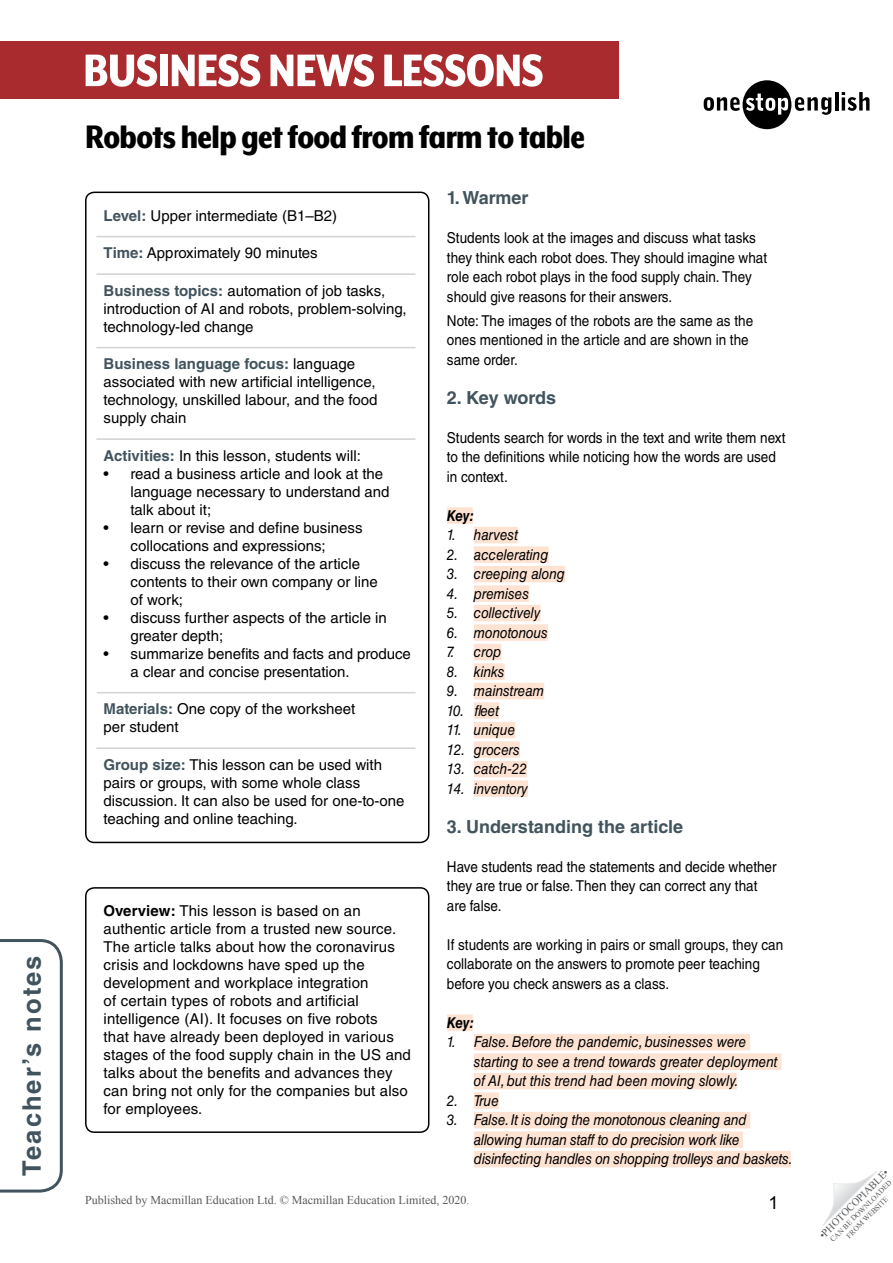
<style>
.page{position:relative;width:893px;height:1263px;background:#fff}
.page>*{position:absolute;margin:0;border:0;box-sizing:border-box;transform-origin:0 0}
.t1{font:800 52.5px "Mr Eaves XL Mod Nar OT";letter-spacing:-.015em;color:#fff}
.Article_Subtitle{font:800 37.5px "Mr Eaves XL Mod Nar OT";letter-spacing:-.015em;color:#000}
.t2{font:700 25.5px "Helvetica LT Std";letter-spacing:.08em;color:#41535d}
.TN__Title{font:700 18px "Helvetica LT Std";color:#41535d}
.t3{font:18px "Arial";color:#000}
.TN__FT_box_body{font:15px/18px "Helvetica LT Std";color:#000}
.TN__Body_text{font:15px/19.5px "Helvetica LT Std";color:#000;scale:.9 1}
.TN__Info_box_-_body{font:15px/18px "Helvetica LT Std";color:#000}
.t4{font:italic 15px/19.5px "Helvetica LT Std";color:#000;scale:.9 1}
.TN__Key_title{font:italic 700 15px "Helvetica LT Std";letter-spacing:-.02em;color:#000;scale:.9 1}
.t5{font:12px "Times New Roman";color:#58595b}
.t6{font:10.5px "Times New Roman";color:#58595b}
.t7{font:7.5px/9px "Times New Roman";color:#58595b;text-align:center}
.s1{font-weight:700;color:#41535d}
.s2{font-weight:700}
</style>
<div class="page">
<svg style="left:822px;top:1171px;width:55px;height:55px"></svg>
<svg style="left:0;top:939px;width:63px;height:254px"></svg>
<div style="left:0;top:41px;width:619px;height:58px;background:#aa2b2e"></div>
<svg style="left:704px;top:80px;width:127px;height:49px"></svg>
<hr style="left:835px;top:92px;width:3px;height:19px;background:#000">
<svg style="left:842px;top:92px;width:27px;height:19px"></svg>
<div style="left:447px;top:507px;width:26px;height:17px;background:#fee3d3"></div>
<div style="left:474px;top:527px;width:44px;height:16px;background:#fee3d3"></div>
<div style="left:474px;top:546px;width:75px;height:17px;background:#fee3d3"></div>
<div style="left:474px;top:566px;width:91px;height:16px;background:#fee3d3"></div>
<div style="left:474px;top:585px;width:55px;height:17px;background:#fee3d3"></div>
<div style="left:474px;top:605px;width:67px;height:16px;background:#fee3d3"></div>
<div style="left:474px;top:624px;width:74px;height:17px;background:#fee3d3"></div>
<div style="left:474px;top:644px;width:27px;height:16px;background:#fee3d3"></div>
<div style="left:474px;top:663px;width:31px;height:17px;background:#fee3d3"></div>
<div style="left:474px;top:683px;width:70px;height:16px;background:#fee3d3"></div>
<div style="left:474px;top:702px;width:25px;height:17px;background:#fee3d3"></div>
<div style="left:474px;top:722px;width:41px;height:16px;background:#fee3d3"></div>
<div style="left:474px;top:741px;width:46px;height:17px;background:#fee3d3"></div>
<div style="left:474px;top:761px;width:53px;height:16px;background:#fee3d3"></div>
<div style="left:474px;top:780px;width:54px;height:17px;background:#fee3d3"></div>
<div style="left:447px;top:1014px;width:26px;height:17px;background:#fee3d3"></div>
<div style="left:474px;top:1034px;width:276px;height:16px;background:#fee3d3"></div>
<div style="left:474px;top:1053px;width:307px;height:17px;background:#fee3d3"></div>
<div style="left:474px;top:1073px;width:263px;height:16px;background:#fee3d3"></div>
<div style="left:474px;top:1092px;width:25px;height:17px;background:#fee3d3"></div>
<div style="left:474px;top:1112px;width:276px;height:16px;background:#fee3d3"></div>
<div style="left:474px;top:1131px;width:269px;height:17px;background:#fee3d3"></div>
<div style="left:474px;top:1151px;width:317px;height:16px;background:#fee3d3"></div>
<hr style="left:96px;top:236px;width:319px;height:1px;background:#d1d3d4">
<hr style="left:96px;top:273px;width:319px;height:2px;background:#d1d3d4">
<hr style="left:96px;top:347px;width:319px;height:1px;background:#d1d3d4">
<hr style="left:96px;top:438px;width:319px;height:2px;background:#d1d3d4">
<hr style="left:97px;top:692px;width:318px;height:1px;background:#d1d3d4">
<hr style="left:96px;top:747px;width:319px;height:2px;background:#d1d3d4">
<div style="left:85px;top:192px;width:344px;height:651px;border:2px solid #000;border-radius:9px"></div>
<div style="left:85px;top:887px;width:344px;height:246px;border:2px solid #000;border-radius:9px"></div>
<h3 class="t2" style="left:16px;top:1176px;width:222px;rotate:-90deg">Teacher’s notes</h3>
<h1 class="t1" style="left:83px;top:44px;width:462px">BUSINESS NEWS LESSONS</h1>
<p class="Article_Subtitle" style="left:85px;top:118px;width:502px">Robots help get food from farm to table</p>
<p class="TN__Info_box_-_body" style="left:104px;top:207px;width:235px"><span class="s1">Level:</span> Upper intermediate (B1–B2)</p>
<p class="TN__Info_box_-_body" style="left:104px;top:244px;width:216px"><span class="s1">Time:</span> Approximately 90 minutes</p>
<p class="TN__Info_box_-_body" style="left:104px;top:282px;width:305px"><span class="s1">Business topics:</span> automation of job tasks, introduction of AI and robots, problem-solving, technology-led change</p>
<p class="TN__Info_box_-_body" style="left:104px;top:355px;width:275px"><span class="s1">Business language focus:</span> language associated with new artificial intelligence, technology, unskilled labour, and the food supply chain</p>
<p class="TN__Info_box_-_body" style="left:104px;top:447px;width:259px"><span class="s1">Activities:</span> In this lesson, students will:</p>
<p class="TN__FT_box_body" style="left:131px;top:465px;width:261px;text-indent:-27px">• read a business article and look at the language necessary to understand and talk about it;</p>
<p class="TN__FT_box_body" style="left:131px;top:519px;width:233px;text-indent:-27px">• learn or revise and define business collocations and expressions;</p>
<p class="TN__FT_box_body" style="left:131px;top:555px;width:249px;text-indent:-27px">• discuss the relevance of the article contents to their own company or line of work;</p>
<p class="TN__FT_box_body" style="left:131px;top:609px;width:258px;text-indent:-27px">• discuss further aspects of the article in greater depth;</p>
<p class="TN__FT_box_body" style="left:131px;top:645px;width:282px;text-indent:-27px">• summarize benefits and facts and produce a clear and concise presentation.</p>
<p class="TN__Info_box_-_body" style="left:104px;top:700px;width:253px"><span class="s1">Materials:</span> One copy of the worksheet per student</p>
<p class="TN__Info_box_-_body" style="left:104px;top:756px;width:303px"><span class="s1">Group size:</span> This lesson can be used with pairs or groups, with some whole class discussion. It can also be used for one-to-one teaching and online teaching.</p>
<p class="TN__FT_box_body" style="left:104px;top:902px;width:309px"><span class="s2">Overview:</span> This lesson is based on an authentic article from a trusted new source.<br>The article talks about how the coronavirus crisis and lockdowns have sped up the development and workplace integration<br>of certain types of robots and artificial intelligence (AI). It focuses on five robots<br>that have already been deployed in various stages of the food supply chain in the US and talks about the benefits and advances they can bring not only for the companies but also for employees.</p>
<p class="TN__Title" style="left:447px;top:187px;width:83px">1. Warmer</p>
<p class="TN__Body_text" style="left:447px;top:228px;width:357px">Students look at the images and discuss what tasks they think each robot does. They should imagine what role each robot plays in the food supply chain. They should give reasons for their answers.</p>
<p class="TN__Body_text" style="left:447px;top:311px;width:342px">Note: The images of the robots are the same as the ones mentioned in the article and are shown in the same order.</p>
<p class="TN__Title" style="left:447px;top:386px;width:111px">2. Key words</p>
<p class="TN__Body_text" style="left:447px;top:428px;width:378px">Students search for words in the text and write them next to the definitions while noticing how the words are used in context.</p>
<p class="TN__Key_title" style="left:447px;top:506px;width:32px">Key:</p>
<p class="t4" style="left:447px;top:525px;width:81px">1. harvest</p>
<p class="t4" style="left:447px;top:545px;width:115px">2. accelerating</p>
<p class="t4" style="left:447px;top:564px;width:133px">3. creeping along</p>
<p class="t4" style="left:447px;top:584px;width:93px">4. premises</p>
<p class="t4" style="left:447px;top:603px;width:106px">5. collectively</p>
<p class="t4" style="left:447px;top:623px;width:114px">6. monotonous</p>
<p class="t4" style="left:447px;top:642px;width:62px">7. crop</p>
<p class="t4" style="left:447px;top:662px;width:66px">8. kinks</p>
<p class="t4" style="left:447px;top:681px;width:110px">9. mainstream</p>
<p class="t4" style="left:447px;top:701px;width:60px">10. fleet</p>
<p class="t4" style="left:447px;top:720px;width:77px">11. unique</p>
<p class="t4" style="left:447px;top:740px;width:83px">12. grocers</p>
<p class="t4" style="left:447px;top:759px;width:90px">13. catch-22</p>
<p class="t4" style="left:447px;top:779px;width:92px">14. inventory</p>
<p class="TN__Title" style="left:447px;top:815px;width:238px">3. Understanding the article</p>
<p class="TN__Body_text" style="left:447px;top:857px;width:368px">Have students read the statements and decide whether they are true or false. Then they can correct any that are false.</p>
<p class="TN__Body_text" style="left:447px;top:935px;width:375px">If students are working in pairs or small groups, they can collaborate on the answers to promote peer teaching before you check answers as a class.</p>
<p class="TN__Key_title" style="left:447px;top:1013px;width:32px">Key:</p>
<p class="t4" style="left:474px;top:1032px;width:339px;text-indent:-27px">1. False. Before the pandemic, businesses were starting to see a trend towards greater deployment of AI, but this trend had been moving slowly.</p>
<p class="t4" style="left:447px;top:1091px;width:59px">2. True</p>
<p class="t4" style="left:474px;top:1110px;width:356px;text-indent:-27px">3. False. It is doing the monotonous cleaning and allowing human staff to do precision work like disinfecting handles on shopping trolleys and baskets.</p>
<p class="t5" style="left:85px;top:1192px;width:386px">Published by Macmillan Education Ltd. © Macmillan Education Limited, 2020.</p>
<p class="t3" style="left:769px;top:1193px;width:12px">1</p>
<p class="t6" style="left:816px;top:1232px;width:95px;rotate:-45deg">•PHOTOCOPIABLE•</p>
<p class="t7" style="left:828px;top:1237px;width:85px;rotate:-45deg">CAN BE DOWNLOADED<br>FROM WEBSITE</p>
</div>
